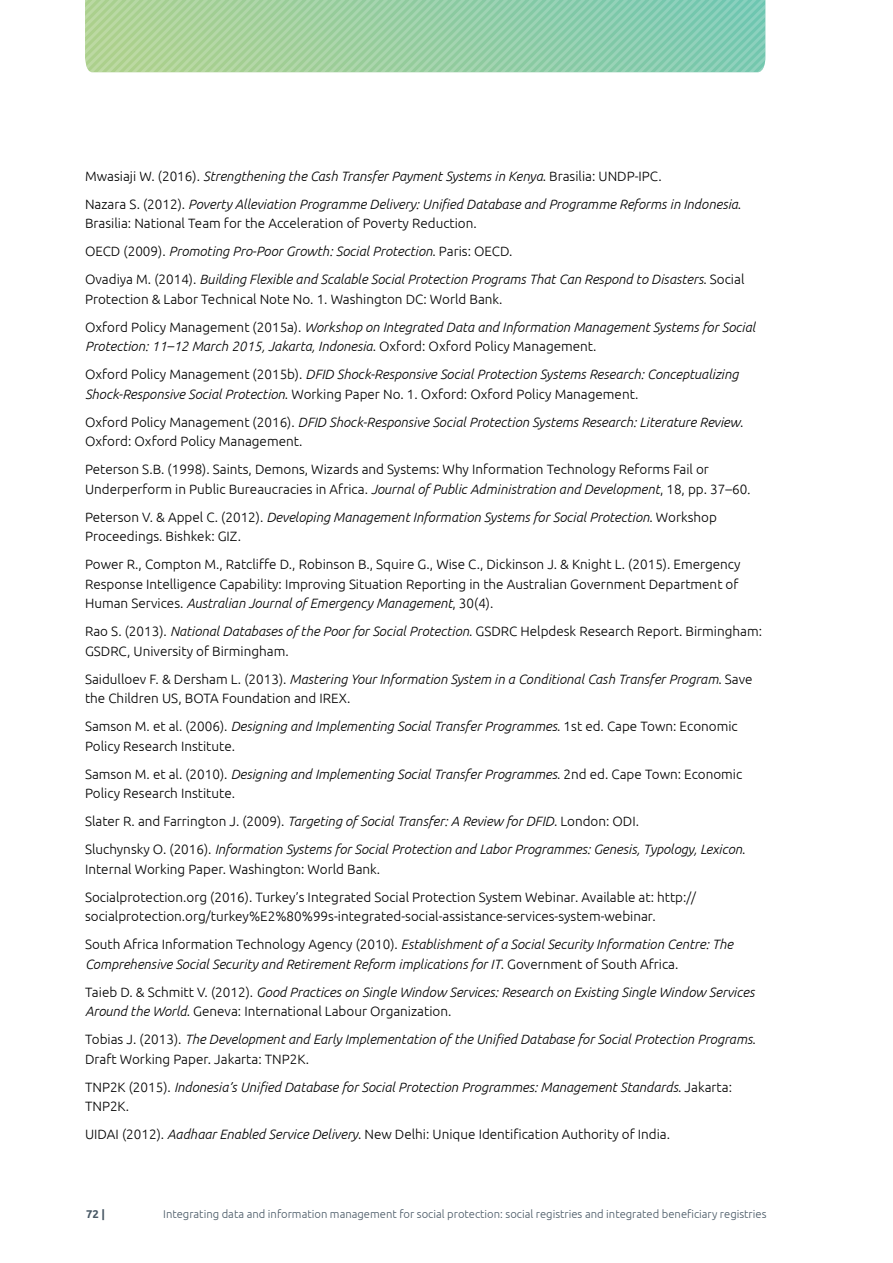
<style>
.page{position:relative;width:893px;height:1263px;background:#fff}
.page>*{position:absolute;margin:0;border:0;box-sizing:border-box;transform-origin:0 0}
.body_text{font:300 13.5px/19.5px "Ubuntu";color:#000}
.body_text-2{font:italic 300 13.5px/19.5px "Ubuntu";color:#000}
.t1{font:300 11.25px "Ubuntu";color:#485865}
.t2{font:700 11.25px "Ubuntu";color:#485865}
.s1{font-style:normal}
.s2{font-style:italic}
</style>
<div class="page">
<svg style="left:85px;top:0;width:680px;height:72px;background:#9acfa6"></svg>
<p class="body_text-2" style="left:85px;top:166px;width:578px"><span class="s1">Mwasiaji W. (2016).</span> Strengthening the Cash Transfer Payment Systems in Kenya<span class="s1">. Brasilia: UNDP-IPC.</span></p>
<p class="body_text-2" style="left:85px;top:194px;width:658px"><span class="s1">Nazara S. (2012).</span> Poverty Alleviation Programme Delivery: Unified Database and Programme Reforms in Indonesia<span class="s1">.<br>Brasilia: National Team for the Acceleration of Poverty Reduction.</span></p>
<p class="body_text-2" style="left:85px;top:241px;width:429px"><span class="s1">OECD (2009).</span> Promoting Pro-Poor Growth: Social Protection<span class="s1">. Paris: OECD.</span></p>
<p class="body_text" style="left:85px;top:269px;width:661px">Ovadiya M. (2014). <span class="s2">Building Flexible and Scalable Social Protection Programs That Can Respond to Disasters</span>. Social<br>Protection &amp; Labor Technical Note No. 1. Washington DC: World Bank.</p>
<p class="body_text-2" style="left:85px;top:317px;width:672px"><span class="s1">Oxford Policy Management (2015a).</span> Workshop on Integrated Data and Information Management Systems for Social<br>Protection: 11–12 March 2015, Jakarta, Indonesia<span class="s1">. Oxford: Oxford Policy Management.</span></p>
<p class="body_text-2" style="left:85px;top:364px;width:655px"><span class="s1">Oxford Policy Management (2015b).</span> DFID Shock-Responsive Social Protection Systems Research: Conceptualizing<br>Shock-Responsive Social Protection<span class="s1">. Working Paper No. 1. Oxford: Oxford Policy Management.</span></p>
<p class="body_text-2" style="left:85px;top:412px;width:660px"><span class="s1">Oxford Policy Management (2016).</span> DFID Shock-Responsive Social Protection Systems Research: Literature Review<span class="s1">.<br>Oxford: Oxford Policy Management.</span></p>
<p class="body_text" style="left:85px;top:459px;width:667px">Peterson S.B. (1998). Saints, Demons, Wizards and Systems: Why Information Technology Reforms Fail or<br>Underperform in Public Bureaucracies in Africa. <span class="s2">Journal of Public Administration and Development</span>, 18, pp. 37–60<span class="s2">.</span></p>
<p class="body_text" style="left:85px;top:507px;width:633px">Peterson V. &amp; Appel C. (2012). <span class="s2">Developing Management Information Systems for Social Protection</span>. Workshop<br>Proceedings. Bishkek: GIZ.</p>
<p class="body_text" style="left:85px;top:554px;width:657px">Power R., Compton M., Ratcliffe D., Robinson B., Squire G., Wise C., Dickinson J. &amp; Knight L. (2015). Emergency<br>Response Intelligence Capability: Improving Situation Reporting in the Australian Government Department of<br>Human Services. <span class="s2">Australian Journal of Emergency Management</span>, 30(4).</p>
<p class="body_text" style="left:85px;top:621px;width:678px">Rao S. (2013). <span class="s2">National Databases of the Poor for Social Protection</span>. GSDRC Helpdesk Research Report. Birmingham:<br>GSDRC, University of Birmingham.</p>
<p class="body_text" style="left:85px;top:669px;width:669px">Saidulloev F. &amp; Dersham L. (2013). <span class="s2">Mastering Your Information System in a Conditional Cash Transfer Program</span>. Save the Children US, BOTA Foundation and IREX.</p>
<p class="body_text" style="left:85px;top:716px;width:654px">Samson M. et al. (2006). <span class="s2">Designing and Implementing Social Transfer Programmes</span>. 1st ed. Cape Town: Economic<br>Policy Research Institute.</p>
<p class="body_text" style="left:85px;top:764px;width:659px">Samson M. et al. (2010). <span class="s2">Designing and Implementing Social Transfer Programmes</span>. 2nd ed. Cape Town: Economic<br>Policy Research Institute.</p>
<p class="body_text" style="left:85px;top:811px;width:556px">Slater R. and Farrington J. (2009). <span class="s2">Targeting of Social Transfer: A Review for DFID</span>. London: ODI.</p>
<p class="body_text-2" style="left:85px;top:839px;width:662px"><span class="s1">Sluchynsky O. (2016).</span> Information Systems for Social Protection and Labor Programmes: Genesis, Typology, Lexicon<span class="s1">.<br>Internal Working Paper. Washington: World Bank.</span></p>
<p class="body_text" style="left:85px;top:887px;width:613px">Socialprotection.org (2016). Turkey’s Integrated Social Protection System Webinar. Available at: http:// socialprotection.org/turkey%E2%80%99s-integrated-social-assistance-services-system-webinar.</p>
<p class="body_text-2" style="left:85px;top:934px;width:650px"><span class="s1">South Africa Information Technology Agency (2010).</span> Establishment of a Social Security Information Centre: The<br>Comprehensive Social Security and Retirement Reform implications for IT<span class="s1">. Government of South Africa.</span></p>
<p class="body_text-2" style="left:85px;top:982px;width:671px"><span class="s1">Taieb D. &amp; Schmitt V. (2012).</span> Good Practices on Single Window Services: Research on Existing Single Window Services<br>Around the World<span class="s1">. Geneva: International Labour Organization.</span></p>
<p class="body_text-2" style="left:85px;top:1029px;width:672px"><span class="s1">Tobias J. (2013).</span> The Development and Early Implementation of the Unified Database for Social Protection Programs<span class="s1">.<br>Draft Working Paper. Jakarta: TNP2K.</span></p>
<p class="body_text-2" style="left:85px;top:1077px;width:648px"><span class="s1">TNP2K (2015).</span> Indonesia’s Unified Database for Social Protection Programmes: Management Standards<span class="s1">. Jakarta:<br>TNP2K.</span></p>
<p class="body_text" style="left:85px;top:1124px;width:587px">UIDAI (2012). <span class="s2">Aadhaar Enabled Service Delivery</span>. New Delhi: Unique Identification Authority of India.</p>
<p class="t2" style="left:86px;top:1207px;width:21px">72 |</p>
<p class="t1" style="left:163px;top:1207px;width:605px">Integrating data and information management for social protection: social registries and integrated beneficiary registries</p>
</div>
